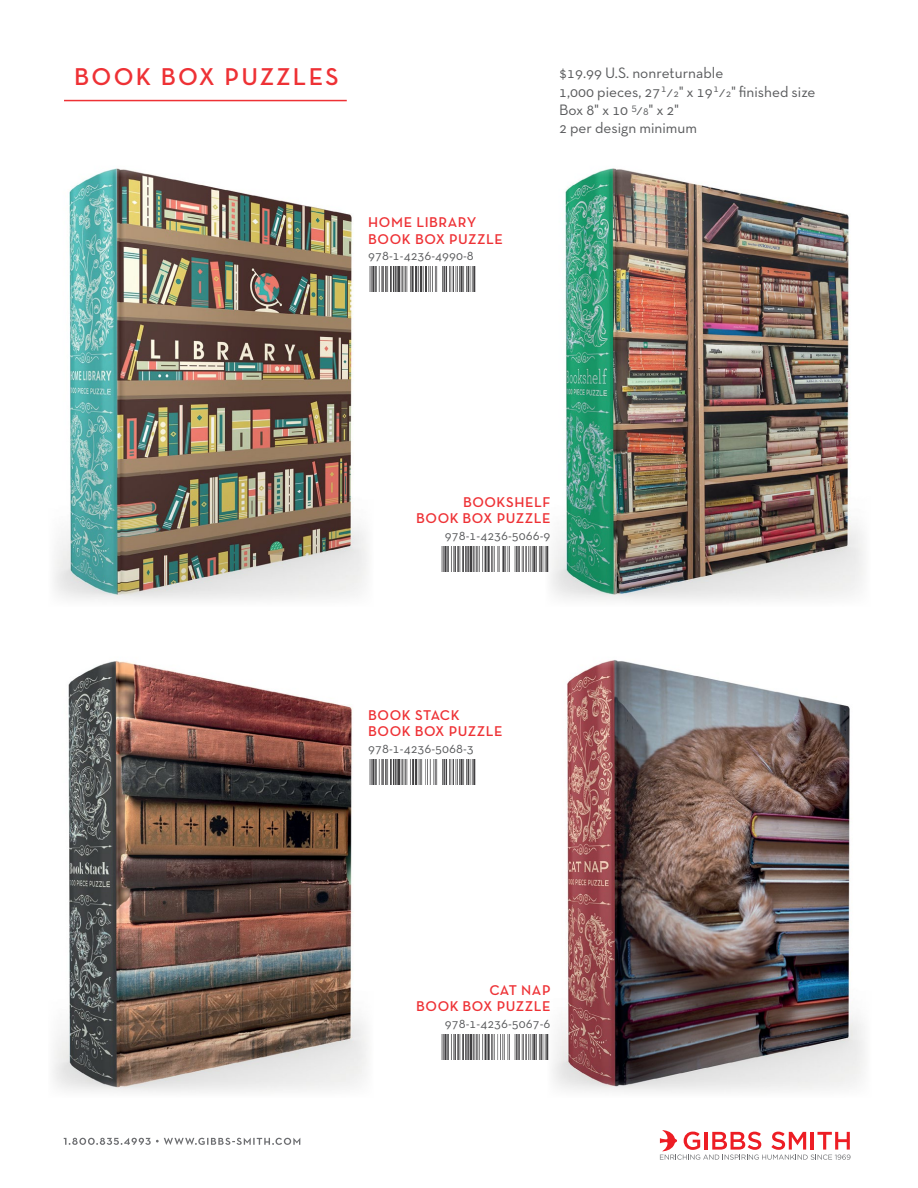
<style>
.page{position:relative;width:918px;height:1188px;background:#fff}
.page>*{position:absolute;margin:0;border:0;box-sizing:border-box;transform-origin:0 0}
.Series_Title{font:24.75px "Neutra Text Demi SC";letter-spacing:.09em;color:#ee3135}
._05_Stats{font:15.3px "Neutra Text TF";color:#58595b}
.Gift_Title{font:14.4px/16.5px "Neutra Text Demi SC";letter-spacing:.04em;color:#ee3135}
.Gift_ISBN{font:13.35px "Neutra Text TF";color:#58595b}
.s1{font-size:10.8px}
</style>
<div class="page">
<svg style="left:64px;top:1138px;width:236px;height:7px"></svg>
<svg style="left:660px;top:1130px;width:190px;height:30px"></svg>
<img style="left:54px;top:168px;width:320px;height:433px">
<img style="left:368px;top:267px;width:108px;height:25px">
<img style="left:53px;top:660px;width:320px;height:432px">
<img style="left:368px;top:760px;width:108px;height:24px">
<img style="left:546px;top:168px;width:318px;height:433px">
<img style="left:548px;top:660px;width:317px;height:432px">
<img style="left:441px;top:546px;width:110px;height:25px">
<img style="left:441px;top:1034px;width:110px;height:25px">
<hr style="left:64px;top:100px;width:283px;height:1px;background:#ee3135">
<p class="Series_Title" style="left:74px;top:61px;width:266px">BOOK BOX PUZZLES</p>
<p class="_05_Stats" style="left:559px;top:64px;width:166px">$19.99 U.S. nonreturnable</p>
<p class="_05_Stats" style="left:559px;top:82px;width:258px">1,000 pieces, 27<sup>1</sup>⁄<span class="s1">2</span>" x 19<sup>1</sup>⁄<span class="s1">2</span>" finished size</p>
<p class="_05_Stats" style="left:559px;top:101px;width:121px">Box 8" x 10 <sup>5</sup>⁄<span class="s1">8</span>" x 2"</p>
<p class="_05_Stats" style="left:559px;top:119px;width:139px">2 per design minimum</p>
<p class="Gift_Title" style="left:368px;top:214px;width:136px">HOME LIBRARY<br>BOOK BOX PUZZLE</p>
<p class="Gift_ISBN" style="left:368px;top:248px;width:107px">978-1-4236-4990-8</p>
<p class="Gift_Title" style="left:416px;top:493px;width:136px;text-align:right">BOOKSHELF<br>BOOK BOX PUZZLE</p>
<p class="Gift_ISBN" style="left:445px;top:527px;width:107px">978-1-4236-5066-9</p>
<p class="Gift_Title" style="left:368px;top:706px;width:136px">BOOK STACK<br>BOOK BOX PUZZLE</p>
<p class="Gift_ISBN" style="left:368px;top:740px;width:107px">978-1-4236-5068-3</p>
<p class="Gift_Title" style="left:416px;top:981px;width:136px;text-align:right">CAT NAP<br>BOOK BOX PUZZLE</p>
<p class="Gift_ISBN" style="left:445px;top:1015px;width:107px">978-1-4236-5067-6</p>
</div>
